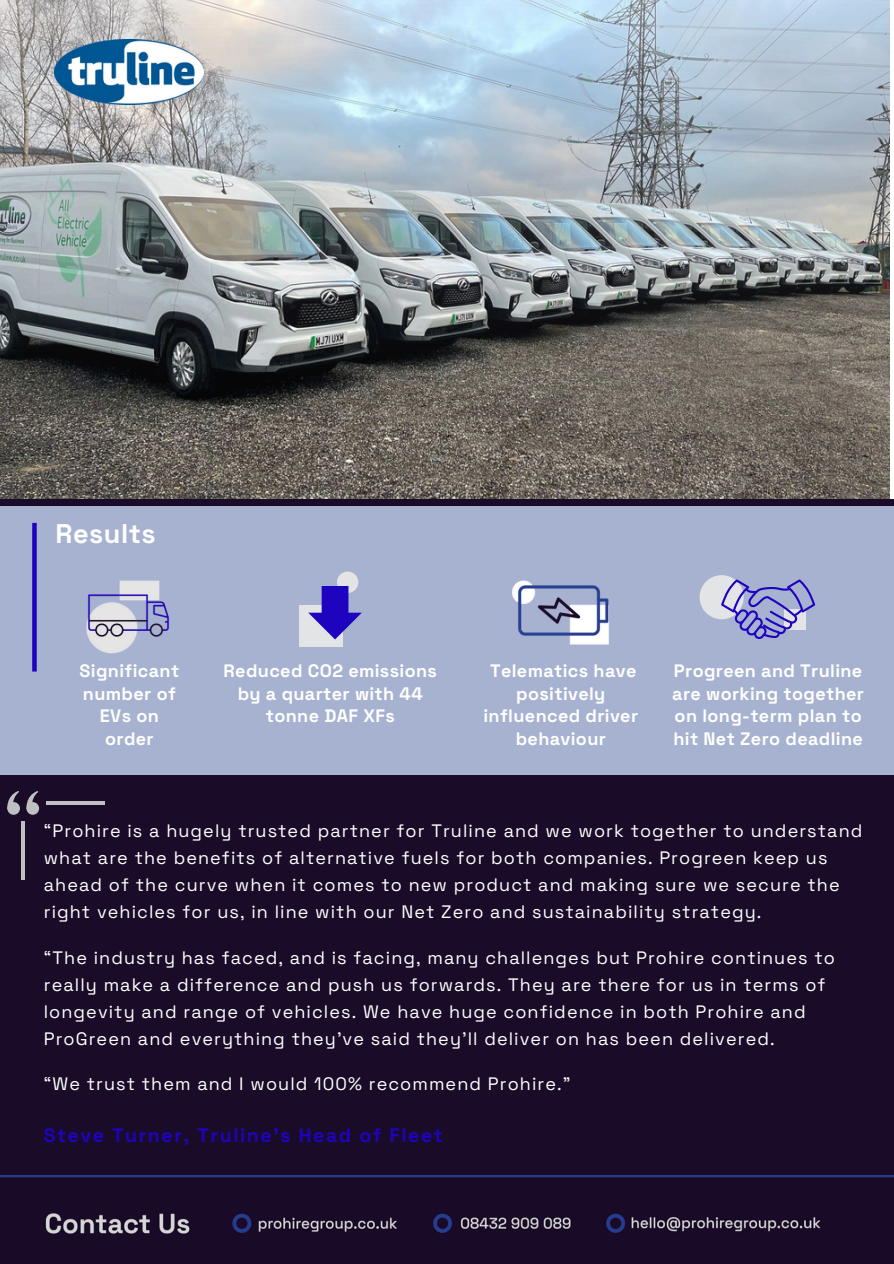
<style>
.page{position:relative;width:894px;height:1264px;background:#fff}
.page>*{position:absolute;margin:0;border:0;box-sizing:border-box;transform-origin:0 0}
.t1{font:700 27px "Space Grotesk";letter-spacing:.02em;color:#fefffe}
.t2{font:700 19.5px "Space Grotesk";letter-spacing:.08em;color:#1e03bf}
.t3{font:18px/27px "Space Grotesk";letter-spacing:.06em;color:#fff}
.t4{font:700 18px/22.5px "Space Grotesk";letter-spacing:.02em;color:#fff;text-align:center}
</style>
<div class="page">
<div style="left:0;top:499px;width:893px;height:764px;background:#1a0c28"></div>
<img style="left:0;top:0;width:890px;height:499px">
<img style="left:55px;top:40px;width:148px;height:64px">
<div style="left:26px;top:802px;width:13px;height:12px;background:#bfc0c1;border-radius:50%"></div>
<svg style="left:26px;top:791px;width:12px;height:21px"></svg>
<div style="left:7px;top:802px;width:13px;height:12px;background:#bfc0c1;border-radius:50%"></div>
<svg style="left:7px;top:791px;width:12px;height:21px"></svg>
<hr style="left:22px;top:821px;width:3px;height:59px;background:#bfc0c1">
<hr style="left:46px;top:801px;width:59px;height:3px;background:#bfc0c1">
<img style="left:0;top:1175px;width:892px;height:59px">
<div style="left:0;top:506px;width:893px;height:268px;background:#a7b2d1"></div>
<div style="left:32px;top:523px;width:5px;height:148px;background:#1e03bf"></div>
<img style="left:86px;top:580px;width:83px;height:74px">
<img style="left:512px;top:580px;width:97px;height:65px">
<div style="left:337px;top:571px;width:21px;height:22px;background:#e3e4e5;border-radius:50%"></div>
<div style="left:299px;top:605px;width:43px;height:42px;background:#e3e4e5"></div>
<svg style="left:308px;top:586px;width:54px;height:53px"></svg>
<div style="left:699px;top:575px;width:44px;height:44px;background:#e3e4e5;border-radius:50%"></div>
<svg style="left:720px;top:579px;width:95px;height:60px"></svg>
<h2 class="t1" style="left:55px;top:517px;width:102px">Results</h2>
<p class="t4" style="left:80px;top:660px;width:101px">Significant number of<br>EVs on order</p>
<p class="t4" style="left:483px;top:660px;width:156px">Telematics have positively influenced driver behaviour</p>
<p class="t4" style="left:672px;top:660px;width:193px;text-align:left">Progreen and Truline are working together on long-term plan to hit Net Zero deadline</p>
<p class="t4" style="left:223px;top:660px;width:215px">Reduced CO2 emissions by a quarter with 44 tonne DAF XFs</p>
<h2 class="t3" style="left:44px;top:817px;width:819px">“Prohire is a hugely trusted partner for Truline and we work together to understand what are the benefits of alternative fuels for both companies. Progreen keep us ahead of the curve when it comes to new product and making sure we secure the right vehicles for us, in line with our Net Zero and sustainability strategy.</h2>
<p class="t3" style="left:44px;top:943px;width:792px">“The industry has faced, and is facing, many challenges but Prohire continues to really make a difference and push us forwards. They are there for us in terms of longevity and range of vehicles. We have huge confidence in both Prohire and ProGreen and everything they’ve said they’ll deliver on has been delivered.</p>
<h2 class="t3" style="left:44px;top:1069px;width:528px">“We trust them and I would 100% recommend Prohire.”</h2>
<p class="t2" style="left:44px;top:1122px;width:400px">Steve Turner, Truline’s Head of Fleet</p>
</div>
